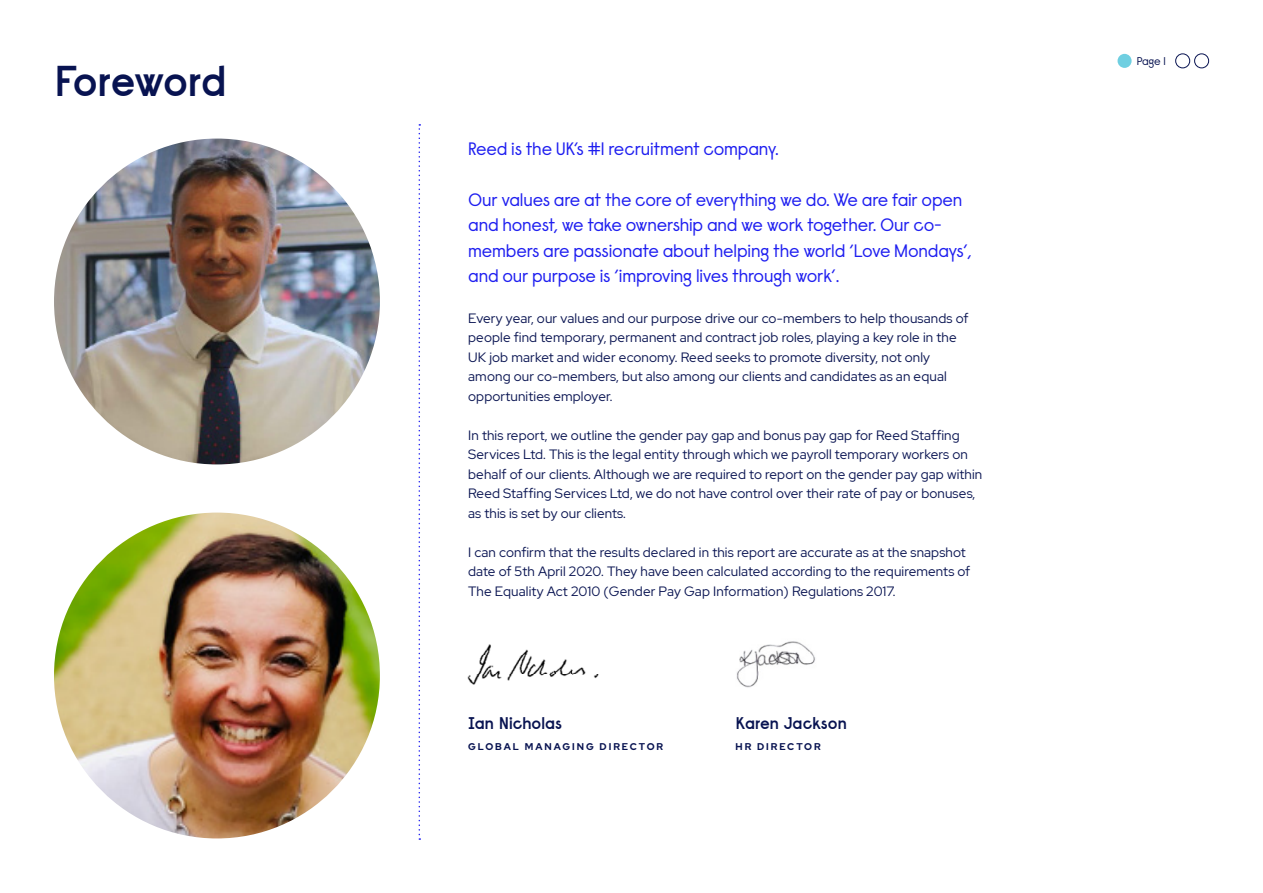
<style>
.page{position:relative;width:1263px;height:893px;background:#fff}
.page>*{position:absolute;margin:0;border:0;box-sizing:border-box;transform-origin:0 0}
.t1{font:600 42px "Raisonne";letter-spacing:-.02em;color:#081351}
.t2{font:18px/25.5px "Raisonne Pro";letter-spacing:-.01em;color:#1e1ef0}
.t3{font:600 16.5px "Raisonne";letter-spacing:-.02em;color:#081351}
.t4{font:13.5px/19.5px "Red Hat Display";letter-spacing:.01em;color:#081351}
.t5{font:11.25px "Raisonne Pro";color:#081351}
.t6{font:700 9.75px "Red Hat Display";letter-spacing:.2em;color:#081351}
</style>
<div class="page">
<div style="left:1117px;top:54px;width:14px;height:14px;background:#6fcfe1;border-radius:50%"></div>
<div style="left:1175px;top:53px;width:15px;height:15px;border:1px solid #081351;border-radius:50%"></div>
<div style="left:1194px;top:53px;width:15px;height:15px;border:1px solid #081351;border-radius:50%"></div>
<img style="left:54px;top:139px;width:326px;height:325px;border-radius:163px">
<img style="left:54px;top:513px;width:326px;height:325px;border-radius:163px">
<svg style="left:418px;top:124px;width:2px;height:716px"></svg>
<img style="left:467px;top:644px;width:132px;height:41px">
<img style="left:736px;top:641px;width:79px;height:47px">
<h1 class="t1" style="left:54px;top:54px;width:175px">Foreword</h1>
<h2 class="t2" style="left:468px;top:135px;width:312px">Reed is the UK’s #1 recruitment company.</h2>
<h2 class="t2" style="left:468px;top:186px;width:505px">Our values are at the core of everything we do. We are fair open and honest, we take ownership and we work together. Our co&shy;members are passionate about helping the world ‘Love Mondays’, and our purpose is ‘improving lives through work’.</h2>
<p class="t4" style="left:468px;top:308px;width:502px">Every year, our values and our purpose drive our co-members to help thousands of people find temporary, permanent and contract job roles, playing a key role in the UK job market and wider economy. Reed seeks to promote diversity, not only among our co-members, but also among our clients and candidates as an equal opportunities employer.</p>
<p class="t4" style="left:468px;top:425px;width:516px">In this report, we outline the gender pay gap and bonus pay gap for Reed Staffing Services Ltd. This is the legal entity through which we payroll temporary workers on behalf of our clients. Although we are required to report on the gender pay gap within Reed Staffing Services Ltd, we do not have control over their rate of pay or bonuses, as this is set by our clients.</p>
<p class="t4" style="left:468px;top:542px;width:504px">I can confirm that the results declared in this report are accurate as at the snapshot date of 5th April 2020. They have been calculated according to the requirements of<br>The Equality Act 2010 (Gender Pay Gap Information) Regulations 2017.</p>
<p class="t3" style="left:468px;top:713px;width:95px">Ian Nicholas</p>
<p class="t6" style="left:468px;top:740px;width:197px">GLOBAL MANAGING DIRECTOR</p>
<p class="t3" style="left:735px;top:713px;width:113px">Karen Jackson</p>
<p class="t6" style="left:735px;top:740px;width:87px">HR DIRECTOR</p>
<p class="t5" style="left:1137px;top:54px;width:31px">Page 1</p>
</div>
